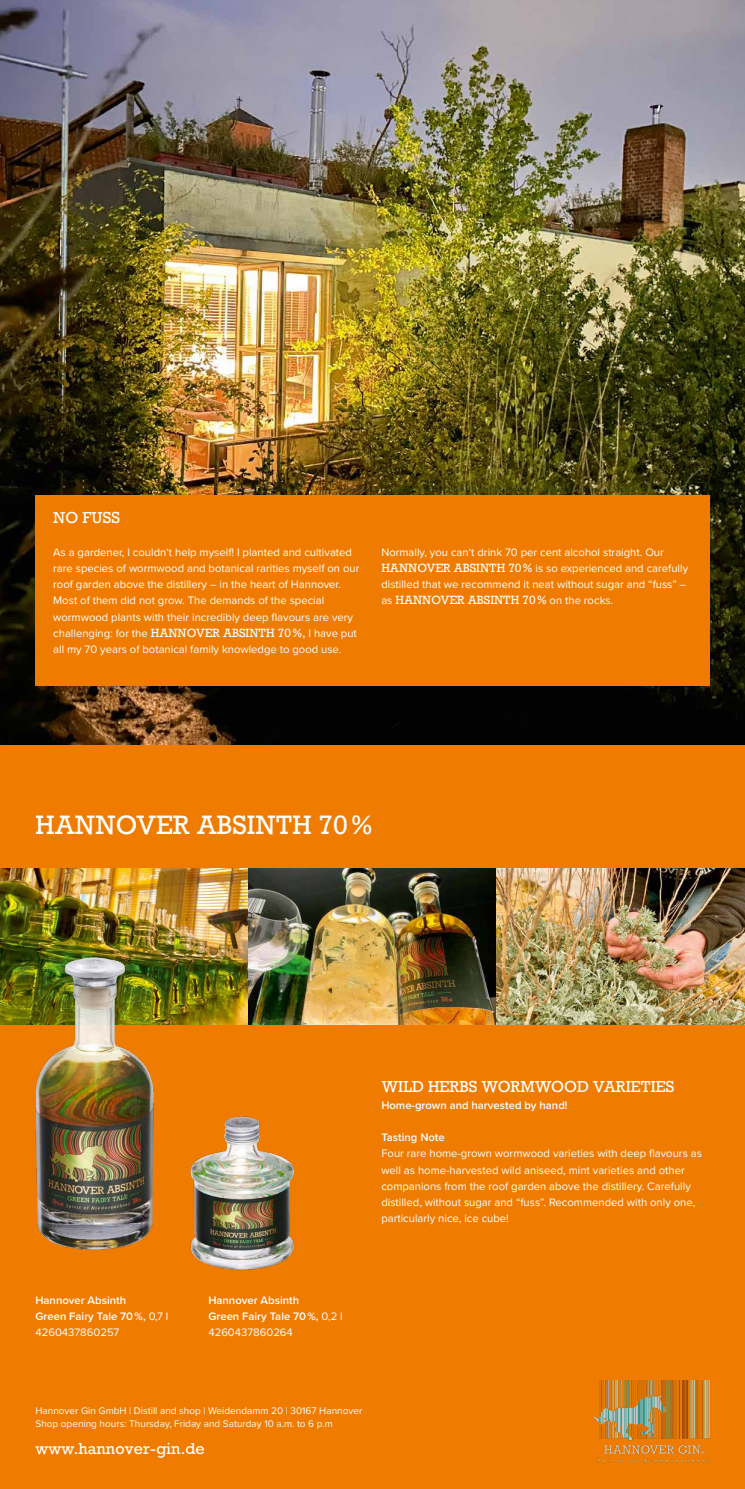
<style>
.page{position:relative;width:745px;height:1489px;background:#fff}
.page>*{position:absolute;margin:0;border:0;box-sizing:border-box;transform-origin:0 0}
.t1{font:25px "Rockwell";color:#fff}
.t2{font:15px "Rockwell";color:#fff}
.t3{font:11.25px/16.2px "Proxima Nova";color:#fff}
.t4{font:600 11.25px/16.2px "Proxima Nova";color:#fff}
.t5{font:11.25px "Rockwell";color:#fff}
.t6{font:10px/13.8px "Proxima Nova";color:#fff}
.s1{font-family:"Rockwell"}
.s2{font-family:"Proxima Nova"}
.s3{font-weight:400}
</style>
<div class="page">
<div style="left:0;top:0;width:744px;height:1488px;background:#ef7c00"></div>
<img style="left:0;top:0;width:744px;height:744px">
<div style="left:35px;top:495px;width:674px;height:190px;background:#ef7c00"></div>
<img style="left:0;top:868px;width:248px;height:156px">
<img style="left:248px;top:868px;width:248px;height:156px">
<img style="left:496px;top:868px;width:248px;height:156px">
<img style="left:35px;top:957px;width:119px;height:292px">
<img style="left:190px;top:1116px;width:105px;height:154px">
<img style="left:593px;top:1380px;width:116px;height:82px">
<h2 class="t2" style="left:53px;top:508px;width:68px">NO FUSS</h2>
<p class="t3" style="left:53px;top:543px;width:307px">As a gardener, I couldn‘t help myself! I planted and cultivated rare species of wormwood and botanical rarities myself on our roof garden above the distillery – in the heart of Hannover.<br>Most of them did not grow. The demands of the special wormwood plants with their incredibly deep flavours are very challenging: for the <span class="s1">HANNOVER ABSINTH 70%,</span> I have put all my 70 years of botanical family knowledge to good use.</p>
<p class="t3" style="left:381px;top:543px;width:308px">Normally, you can‘t drink 70 per cent alcohol straight. Our<br><span class="s1">HANNOVER ABSINTH 70%</span> is so experienced and carefully distilled that we recommend it neat without sugar and “fuss” –</p>
<p class="t5" style="left:381px;top:593px;width:233px"><span class="s2">as</span> HANNOVER ABSINTH 70% <span class="s2">on the rocks.</span></p>
<h1 class="t1" style="left:35px;top:809px;width:338px">HANNOVER ABSINTH 70%</h1>
<h2 class="t2" style="left:381px;top:1077px;width:294px">WILD HERBS WORMWOOD VARIETIES</h2>
<p class="t4" style="left:381px;top:1096px;width:188px">Home-grown and harvested by hand!</p>
<p class="t4" style="left:381px;top:1128px;width:65px">Tasting Note</p>
<p class="t3" style="left:381px;top:1144px;width:322px">Four rare home-grown wormwood varieties with deep flavours as well as home-harvested wild aniseed, mint varieties and other companions from the roof garden above the distillery. Carefully distilled, without sugar and “fuss”. Recommended with only one, particularly nice, ice cube!</p>
<p class="t4" style="left:35px;top:1291px;width:134px">Hannover Absinth<br>Green Fairy Tale 70 %, <span class="s3">0,7 l<br>4260437860257</span></p>
<p class="t4" style="left:208px;top:1291px;width:136px">Hannover Absinth<br>Green Fairy Tale 70 %, <span class="s3">0,2 l<br>4260437860264</span></p>
<p class="t6" style="left:35px;top:1402px;width:328px">Hannover Gin GmbH | Distill and shop | Weidendamm 20 | 30167 Hannover<br>Shop opening hours: Thursday, Friday and Saturday 10 a.m. to 6 p.m</p>
<h2 class="t2" style="left:35px;top:1438px;width:171px">www.hannover-gin.de</h2>
</div>
